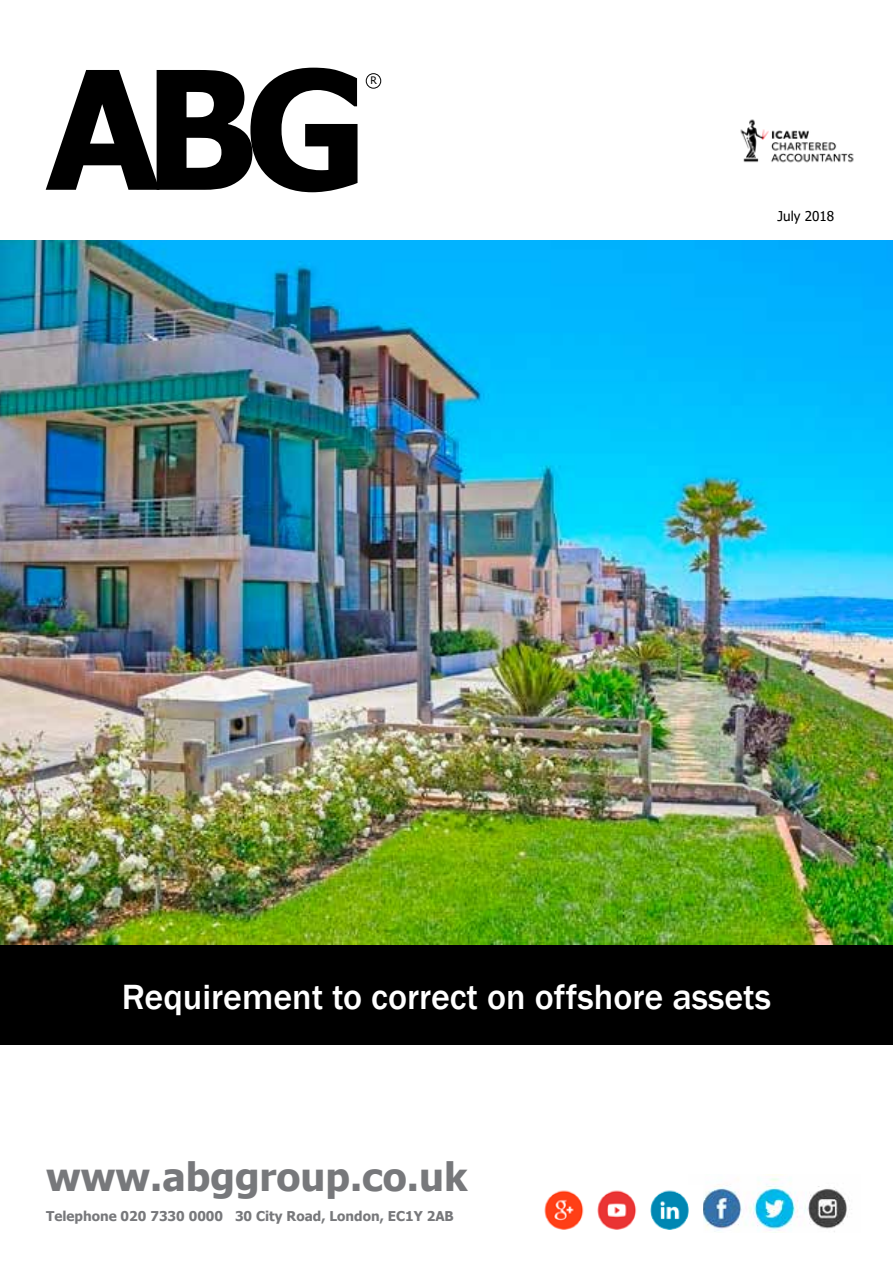
<style>
.page{position:relative;width:893px;height:1263px;background:#fff}
.page>*{position:absolute;margin:0;border:0;box-sizing:border-box;transform-origin:0 0}
.t1{font:700 164.7px "Tahoma";color:#000}
.t2{font:700 39px "Tahoma";color:#77787b}
.t3{font:500 36px "Franklin Gothic";color:#fff}
.t4{font:700 13.5px "Tahoma";color:#77787b}
.t5{font:13.5px "Tahoma";color:#000}
.t6{font:10.35px "Tahoma";color:#000}
</style>
<div class="page">
<div style="left:366px;top:73px;width:15px;height:16px;border:1px solid #000;border-radius:50%"></div>
<div style="left:0;top:944px;width:893px;height:101px;background:#000"></div>
<img style="left:740px;top:119px;width:114px;height:44px">
<img style="left:703px;top:1174px;width:147px;height:59px">
<img style="left:544px;top:1190px;width:145px;height:40px">
<img style="left:0;top:240px;width:893px;height:704px">
<h1 class="t1" style="left:46px;top:14px;width:323px">ABG</h1>
<p class="t6" style="left:371px;top:73px;width:8px">R</p>
<p class="t5" style="left:778px;top:207px;width:58px">July 2018</p>
<h3 class="t3" style="left:122px;top:974px;width:651px">Requirement to correct on offshore assets</h3>
<h2 class="t2" style="left:46px;top:1149px;width:423px">www.abggroup.co.uk</h2>
<p class="t4" style="left:46px;top:1207px;width:409px">Telephone 020 7330 0000 30 City Road, London, EC1Y 2AB</p>
</div>
